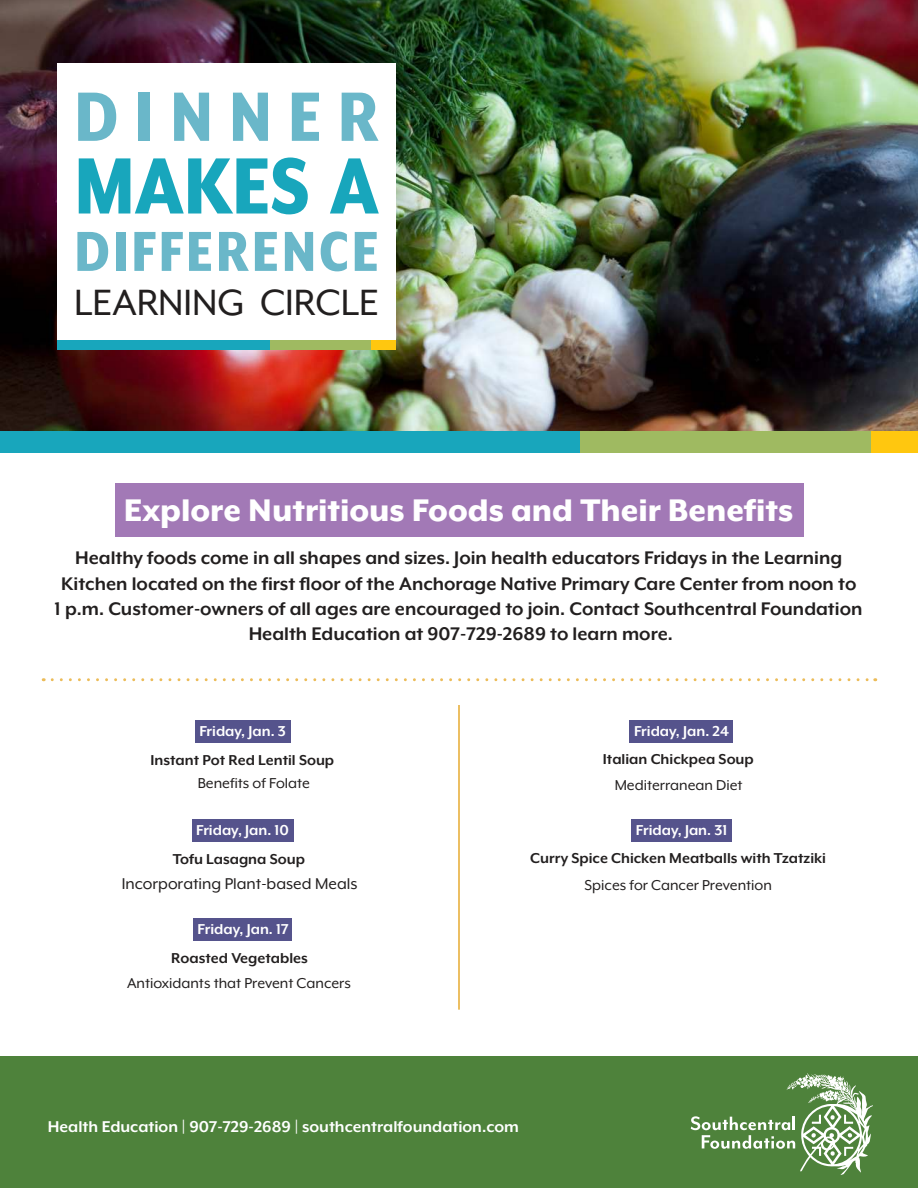
<style>
.page{position:relative;width:918px;height:1188px;background:#fff}
.page>*{position:absolute;margin:0;border:0;box-sizing:border-box;transform-origin:0 0}
.t1{font:800 91.8px "Mr Eaves XL Mod Nar OT";color:#18a6bc}
.t2{font:800 80.25px "Mr Eaves XL Mod Nar OT";letter-spacing:.2em;color:#6ab7c9}
.t3{font:800 64.95px "Mr Eaves XL Mod Nar OT";letter-spacing:.045em;color:#6ab7c9}
.t4{font:42px "Mr Eaves XL Mod OT";color:#221f1f}
.t5{font:800 36px "Mr Eaves XL Mod OT";color:#fff}
.t6{font:700 21px/25.2px "Mr Eaves XL Mod OT";color:#221f1f;text-align:center}
.t7{font:700 18px "Mr Eaves XL Mod OT";color:#fff}
.t8{font:18px "Mr Eaves XL Mod OT";color:#221f1f}
.t9{font:700 16.5px "Mr Eaves XL Mod OT";color:#221f1f}
.t10{font:16.5px "Mr Eaves XL Mod OT";color:#221f1f}
.t11{font:700 16.5px "Mr Eaves XL Mod OT";color:#fff}
</style>
<div class="page">
<img style="left:0;top:0;width:918px;height:431px">
<div style="left:0;top:431px;width:580px;height:22px;background:#18a6bc"></div>
<div style="left:0;top:1056px;width:918px;height:132px;background:#4e823b"></div>
<div style="left:580px;top:431px;width:292px;height:22px;background:#9fba61"></div>
<div style="left:872px;top:431px;width:46px;height:22px;background:#ffc70f"></div>
<div style="left:115px;top:483px;width:688px;height:54px;background:#a279b6"></div>
<svg style="left:52px;top:678px;width:824px;height:3px"></svg>
<svg style="left:691px;top:1073px;width:182px;height:102px"></svg>
<div style="left:57px;top:333px;width:213px;height:17px;background:#18a6bc"></div>
<div style="left:270px;top:333px;width:102px;height:17px;background:#9fba61"></div>
<div style="left:372px;top:333px;width:24px;height:17px;background:#ffc70f"></div>
<div style="left:57px;top:64px;width:339px;height:276px;background:#fff"></div>
<div style="left:195px;top:720px;width:95px;height:22px;background:#55538c"></div>
<div style="left:192px;top:819px;width:102px;height:22px;background:#55538c"></div>
<div style="left:193px;top:918px;width:99px;height:22px;background:#55538c"></div>
<div style="left:630px;top:720px;width:103px;height:22px;background:#55538c"></div>
<div style="left:631px;top:819px;width:101px;height:22px;background:#55538c"></div>
<hr style="left:458px;top:705px;width:2px;height:304px;background:#ecbc59">
<h2 class="t2" style="left:74px;top:66px;width:306px">DINNER</h2>
<h1 class="t1" style="left:74px;top:128px;width:306px">MAKES A</h1>
<h3 class="t3" style="left:74px;top:210px;width:306px">DIFFERENCE</h3>
<h3 class="t4" style="left:74px;top:289px;width:306px">LEARNING CIRCLE</h3>
<h3 class="t5" style="left:124px;top:499px;width:671px">Explore Nutritious Foods and Their Benefits</h3>
<p class="t6" style="left:55px;top:547px;width:809px">Healthy foods come in all shapes and sizes. Join health educators Fridays in the Learning Kitchen located on the first floor of the Anchorage Native Primary Care Center from noon to<br>1 p.m. Customer-owners of all ages are encouraged to join. Contact Southcentral Foundation Health Education at 907-729-2689 to learn more.</p>
<p class="t11" style="left:199px;top:725px;width:88px">Friday, Jan. 3</p>
<p class="t9" style="left:150px;top:754px;width:185px">Instant Pot Red Lentil Soup</p>
<p class="t10" style="left:198px;top:778px;width:114px">Benefits of Folate</p>
<p class="t11" style="left:196px;top:824px;width:94px">Friday, Jan. 10</p>
<p class="t9" style="left:173px;top:853px;width:134px">Tofu Lasagna Soup</p>
<p class="t8" style="left:122px;top:878px;width:237px">Incorporating Plant-based Meals</p>
<p class="t11" style="left:198px;top:923px;width:93px">Friday, Jan. 17</p>
<p class="t9" style="left:171px;top:952px;width:138px">Roasted Vegetables</p>
<p class="t10" style="left:127px;top:978px;width:225px">Antioxidants that Prevent Cancers</p>
<p class="t11" style="left:634px;top:725px;width:97px">Friday, Jan. 24</p>
<p class="t9" style="left:603px;top:752px;width:152px">Italian Chickpea Soup</p>
<p class="t10" style="left:615px;top:780px;width:129px">Mediterranean Diet</p>
<p class="t11" style="left:636px;top:824px;width:93px">Friday, Jan. 31</p>
<p class="t9" style="left:530px;top:851px;width:297px">Curry Spice Chicken Meatballs with Tzatziki</p>
<p class="t10" style="left:585px;top:880px;width:189px">Spices for Cancer Prevention</p>
<p class="t7" style="left:48px;top:1120px;width:473px">Health Education | 907-729-2689 | southcentralfoundation.com</p>
</div>
